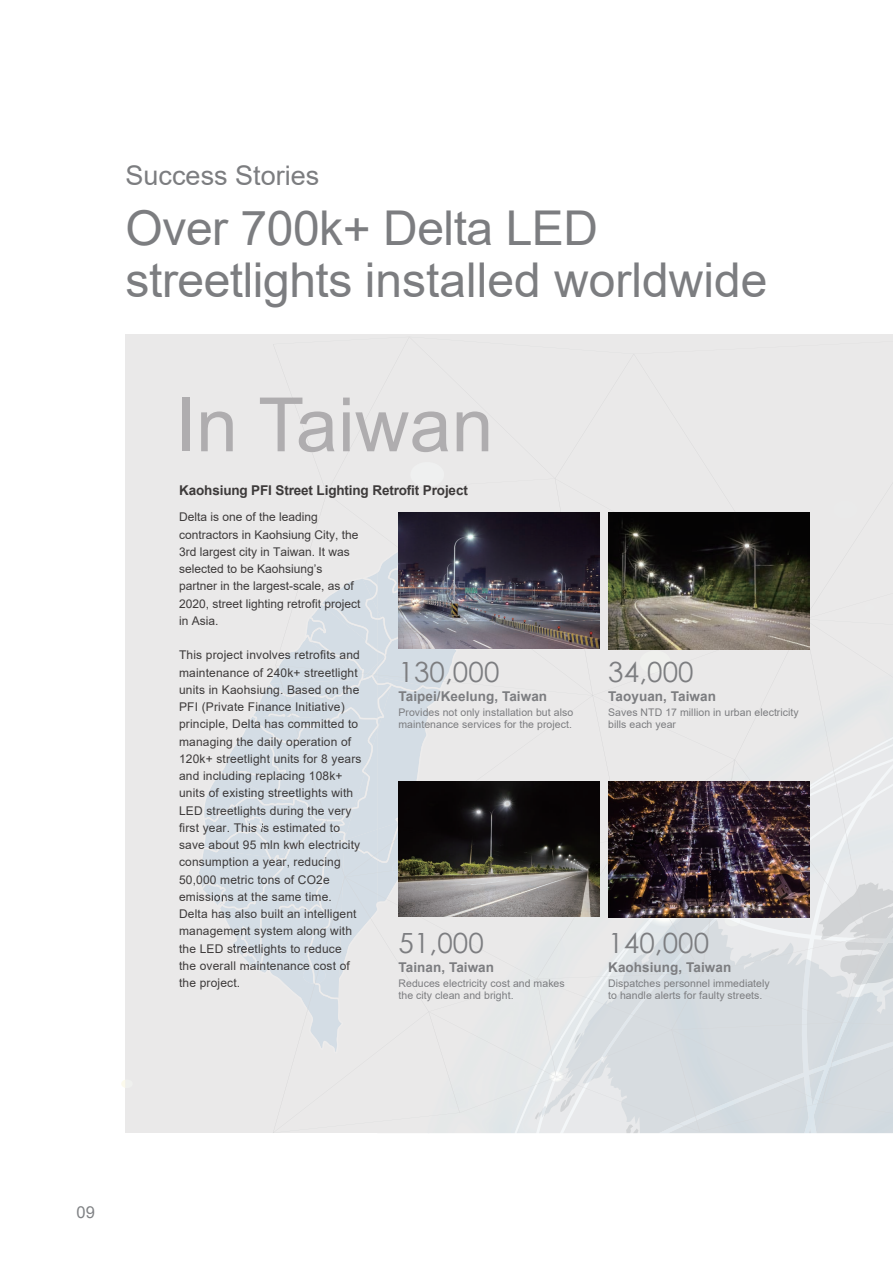
<style>
.page{position:relative;width:893px;height:1263px;background:#fff}
.page>*{position:absolute;margin:0;border:0;box-sizing:border-box;transform-origin:0 0}
.t1{font:75px "Arial";letter-spacing:.005em;color:#afadaf}
.t2{font:48px/52.5px "Arial";letter-spacing:-.01em;color:#7c7d80}
.t3{font:27.75px "Century Gothic";letter-spacing:.005em;color:#7c7d80}
.t4{font:27px "Arial";color:#7c7d80}
.t5{font:16.5px "Arial";color:#808285}
.t6{font:700 13.5px "Arial";letter-spacing:.005em;color:#7c7d80}
.t7{font:700 13.5px "Arial";letter-spacing:-.01em;color:#3d3a3a}
.t8{font:12px/17.2px "Arial";letter-spacing:.015em;color:#3d3a3a}
.t9{font:10.5px/12px "Arial";letter-spacing:.005em;color:#7c7d80}
</style>
<div class="page">
<div style="left:126px;top:334px;width:767px;height:799px;background:#eae9e9"></div>
<svg style="left:121px;top:1079px;width:5px;height:9px"></svg>
<svg style="left:199px;top:679px;width:74px;height:295px"></svg>
<svg style="left:273px;top:344px;width:620px;height:789px"></svg>
<img style="left:398px;top:513px;width:202px;height:136px">
<img style="left:608px;top:513px;width:201px;height:136px">
<img style="left:608px;top:781px;width:201px;height:136px">
<img style="left:398px;top:781px;width:202px;height:135px">
<img style="left:245px;top:816px;width:19px;height:14px">
<img style="left:202px;top:883px;width:24px;height:25px">
<img style="left:232px;top:926px;width:25px;height:41px">
<h3 class="t4" style="left:126px;top:156px;width:195px">Success Stories</h3>
<h2 class="t2" style="left:126px;top:201px;width:643px">Over 700k+ Delta LED streetlights installed worldwide</h2>
<h1 class="t1" style="left:175px;top:373px;width:320px">In Taiwan</h1>
<p class="t7" style="left:179px;top:481px;width:290px">Kaohsiung PFI Street Lighting Retrofit Project</p>
<p class="t8" style="left:179px;top:509px;width:183px">Delta is one of the leading contractors in Kaohsiung City, the<br>3rd largest city in Taiwan. It was selected to be Kaohsiung’s partner in the largest-scale, as of<br>2020, street lighting retrofit project in Asia.</p>
<p class="t8" style="left:179px;top:646px;width:184px">This project involves retrofits and maintenance of 240k+ streetlight units in Kaohsiung. Based on the<br>PFI (Private Finance Initiative) principle, Delta has committed to managing the daily operation of<br>120k+ streetlight units for 8 years and including replacing 108k+ units of existing streetlights with<br>LED streetlights during the very first year. This is estimated to save about 95 mln kwh electricity consumption a year, reducing<br>50,000 metric tons of CO2e emissions at the same time.<br>Delta has also built an intelligent management system along with the LED streetlights to reduce the overall maintenance cost of the project.</p>
<h3 class="t3" style="left:398px;top:652px;width:103px">130,000</h3>
<p class="t6" style="left:398px;top:686px;width:150px">Taipei/Keelung, Taiwan</p>
<p class="t9" style="left:398px;top:706px;width:176px">Provides not only installation but also maintenance services for the project.</p>
<h3 class="t3" style="left:398px;top:923px;width:87px">51,000</h3>
<p class="t6" style="left:398px;top:957px;width:97px">Tainan, Taiwan</p>
<p class="t9" style="left:398px;top:977px;width:168px">Reduces electricity cost and makes the city clean and bright.</p>
<h3 class="t3" style="left:608px;top:652px;width:87px">34,000</h3>
<p class="t6" style="left:608px;top:686px;width:109px">Taoyuan, Taiwan</p>
<p class="t9" style="left:608px;top:706px;width:192px">Saves NTD 17 million in urban electricity bills each year</p>
<h3 class="t3" style="left:608px;top:923px;width:103px">140,000</h3>
<p class="t6" style="left:608px;top:957px;width:125px">Kaohsiung, Taiwan</p>
<p class="t9" style="left:608px;top:977px;width:163px">Dispatches personnel immediately to handle alerts for faulty streets.</p>
<h3 class="t5" style="left:76px;top:1201px;width:20px">09</h3>
</div>
